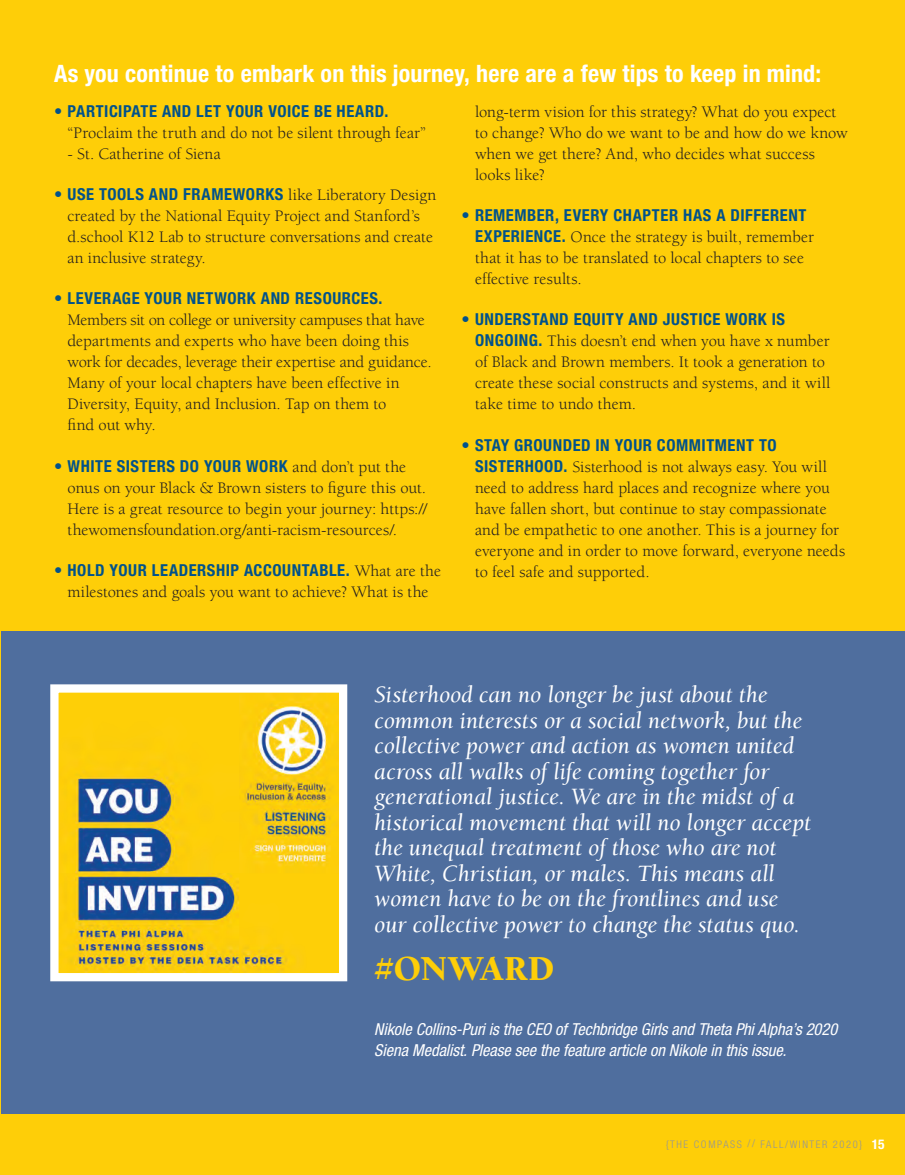
<style>
.page{position:relative;width:905px;height:1175px;background:#fff}
.page>*{position:absolute;margin:0;border:0;box-sizing:border-box;transform-origin:0 0}
.t1{font:900 36px "Berkeley";letter-spacing:.005em;color:#fece08}
.t2{font:italic 24px/25.5px "Berkeley";letter-spacing:-.005em;color:#fff}
.t3{font:700 condensed 24px "Helvetica Neue LT Std";letter-spacing:.01em;color:#fff}
.t4{font:16.5px/21px "Berkeley";color:#231f20}
.t5{font:700 condensed 16.5px "Helvetica Neue LT Std";letter-spacing:.035em;color:#01528b}
.t6{font:italic condensed 16.5px/21px "Helvetica Neue LT Std";letter-spacing:-.005em;color:#fff}
.t7{font:300 condensed 10.5px "Helvetica Neue LT Std";letter-spacing:.15em;color:#939598}
.s1{font-family:"Berkeley";font-weight:400;font-stretch:normal;color:#231f20}
.s2{font-family:"Helvetica Neue LT Std";font-weight:700;font-stretch:condensed;color:#01528b}
.s3{font-weight:700;font-size:13.5px;color:#fff}
</style>
<div class="page">
<div style="left:0;top:0;width:904px;height:1174px;background:#fece08"></div>
<div style="left:1px;top:631px;width:903px;height:482px;background:#4f6e9e"></div>
<img style="left:59px;top:693px;width:279px;height:279px">
<div style="left:50px;top:684px;width:297px;height:297px;border:8px solid #fff"></div>
<h2 class="t3" style="left:54px;top:59px;width:768px">As you continue to embark on this journey, here are a few tips to keep in mind:</h2>
<p class="t5" style="left:54px;top:101px;width:336px">• PARTICIPATE AND LET YOUR VOICE BE HEARD.</p>
<p class="t4" style="left:68px;top:122px;width:360px">“Proclaim the truth and do not be silent through fear”</p>
<p class="t4" style="left:68px;top:143px;width:155px">- St. Catherine of Siena</p>
<p class="t5" style="left:54px;top:184px;width:384px">• USE TOOLS AND FRAMEWORKS <span class="s1">like Liberatory Design</span></p>
<p class="t4" style="left:67px;top:206px;width:367px">created by the National Equity Project and Stanford’s d.school K12 Lab to structure conversations and create an inclusive strategy.</p>
<p class="t5" style="left:54px;top:288px;width:330px">• LEVERAGE YOUR NETWORK AND RESOURCES.</p>
<p class="t4" style="left:68px;top:310px;width:365px">Members sit on college or university campuses that have departments and experts who have been doing this work for decades, leverage their expertise and guidance.<br>Many of your local chapters have been effective in Diversity, Equity, and Inclusion. Tap on them to<br>find out why.</p>
<p class="t5" style="left:54px;top:456px;width:354px">• WHITE SISTERS DO YOUR WORK <span class="s1">and don’t put the</span></p>
<p class="t4" style="left:68px;top:477px;width:361px;text-align:justify">onus on your Black &amp; Brown sisters to figure this out.<br>Here is a great resource to begin your journey: https:// thewomensfoundation.org/anti-racism-resources/.</p>
<p class="t5" style="left:54px;top:560px;width:388px">• HOLD YOUR LEADERSHIP ACCOUNTABLE. <span class="s1">What are the</span></p>
<p class="t4" style="left:68px;top:581px;width:362px">milestones and goals you want to achieve? What is the</p>
<p class="t4" style="left:475px;top:101px;width:374px">long-term vision for this strategy? What do you expect to change? Who do we want to be and how do we know when we get there? And, who decides what success looks like?</p>
<p class="t5" style="left:461px;top:205px;width:346px">• REMEMBER, EVERY CHAPTER HAS A DIFFERENT</p>
<p class="t4" style="left:475px;top:227px;width:340px"><span class="s2">EXPERIENCE.</span> Once the strategy is built, remember that it has to be translated to local chapters to see effective results.</p>
<p class="t5" style="left:461px;top:309px;width:325px">• UNDERSTAND EQUITY AND JUSTICE WORK IS</p>
<p class="t4" style="left:475px;top:331px;width:357px"><span class="s2">ONGOING.</span> This doesn’t end when you have x number of Black and Brown members. It took a generation to create these social constructs and systems, and it will take time to undo them.</p>
<p class="t5" style="left:461px;top:435px;width:317px">• STAY GROUNDED IN YOUR COMMITMENT TO</p>
<p class="t4" style="left:475px;top:456px;width:372px"><span class="s2">SISTERHOOD.</span> Sisterhood is not always easy. You will need to address hard places and recognize where you have fallen short, but continue to stay compassionate and be empathetic to one another. This is a journey for everyone and in order to move forward, everyone needs to feel safe and supported.</p>
<p class="t2" style="left:374px;top:682px;width:438px">Sisterhood can no longer be just about the common interests or a social network, but the collective power and action as women united across all walks of life coming together for generational justice. We are in the midst of a historical movement that will no longer accept the unequal treatment of those who are not White, Christian, or males. This means all women have to be on the frontlines and use our collective power to change the status quo.</p>
<h1 class="t1" style="left:374px;top:949px;width:182px">#ONWARD</h1>
<p class="t6" style="left:374px;top:1018px;width:464px">Nikole Collins-Puri is the CEO of Techbridge Girls and Theta Phi Alpha’s 2020<br>Siena Medalist. Please see the feature article on Nikole in this issue.</p>
<p class="t7" style="left:666px;top:1138px;width:220px">{THE COMPASS // FALL/WINTER 2020} <span class="s3">15</span></p>
</div>
